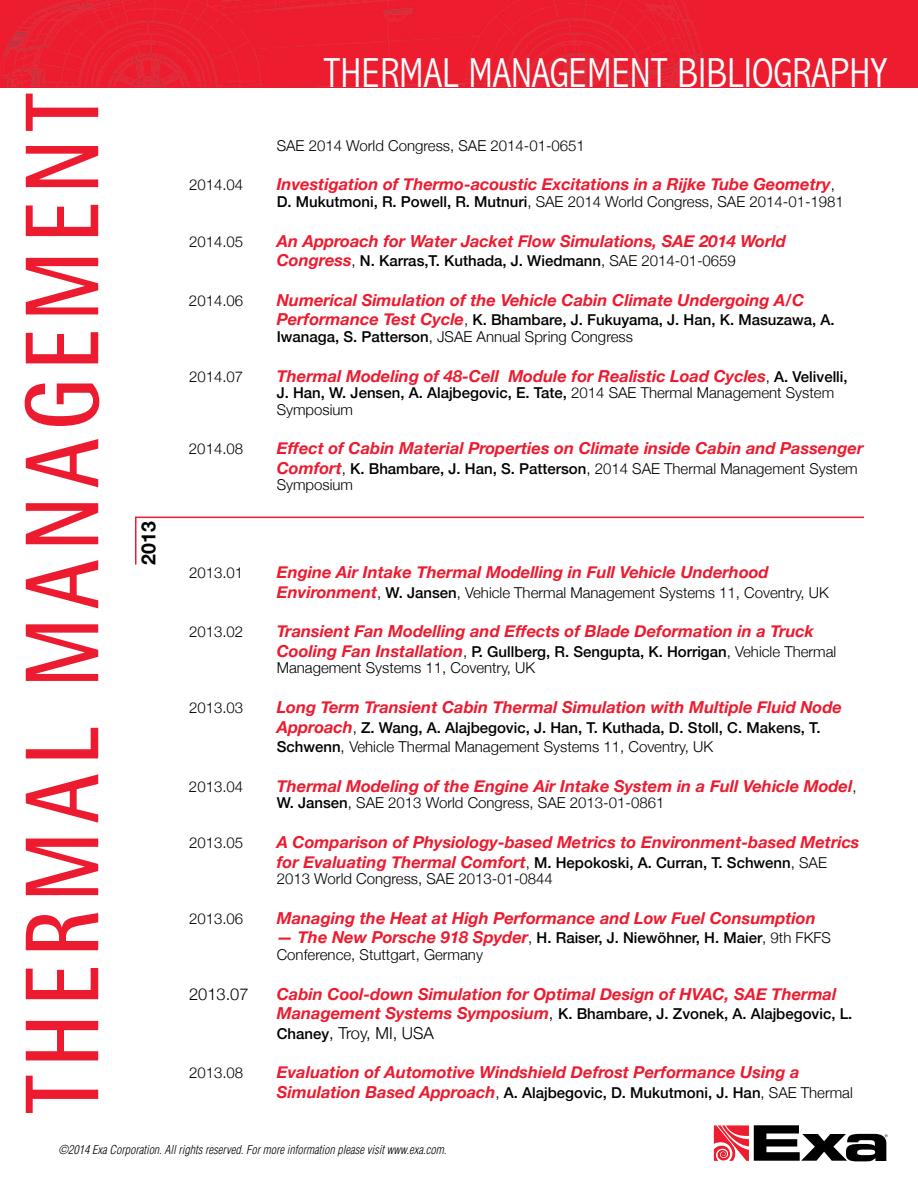
<style>
.page{position:relative;width:918px;height:1188px;background:#fff}
.page>*{position:absolute;margin:0;border:0;box-sizing:border-box;transform-origin:0 0}
.t1{font:700 105px "Rotis Semi Sans";letter-spacing:.1em;color:#ed1b2f;scale:.8 1}
.t2{font:300 condensed 42px "Abadi";color:#fff}
.t3{font:700 19.5px "Helvetica Neue";color:#000}
.t4{font:italic 700 16.5px "Helvetica Neue";color:#ed1b2f}
.t5{font:300 16.5px "Helvetica Neue";color:#000}
.t6{font:300 15px/16.5px "Helvetica Neue";color:#000}
.t7{font:500 15px/16.5px "Helvetica Neue";color:#000}
.t8{font:italic 300 condensed 12px "Helvetica";color:#000}
.s1{font-weight:300;font-style:normal;font-size:15px;color:#000}
.s2{font-weight:500}
.s3{font-weight:700;font-style:italic;font-size:16.5px;color:#ed1b2f}
.s4{font-weight:300}
.s5{font-weight:500;font-style:normal;font-size:15px;color:#000}
.s6{font-weight:300;font-size:16.5px}
.s7{font-weight:500;font-size:15px}
</style>
<div class="page">
<div style="left:0;top:0;width:918px;height:88px;background:#ed1c2e"></div>
<img style="left:1px;top:0;width:702px;height:86px">
<svg style="left:714px;top:1125px;width:174px;height:36px"></svg>
<hr style="left:135px;top:517px;width:729px;height:1px;background:#ed1b2f">
<hr style="left:135px;top:518px;width:2px;height:47px;background:#ed1b2f">
<h2 class="t2" style="left:324px;top:48px;width:566px">THERMAL MANAGEMENT BIBLIOGRAPHY</h2>
<h1 class="t1" style="left:-2px;top:1113px;width:1276px;rotate:-90deg">THERMAL MANAGEMENT</h1>
<p class="t8" style="left:58px;top:1142px;width:389px">©2014 Exa Corporation. All rights reserved. For more information please visit www.exa.com.</p>
<p class="t6" style="left:277px;top:136px;width:310px">SAE 2014 World Congress, SAE 2014-01-0651</p>
<p class="t6" style="left:189px;top:176px;width:56px">2014.04</p>
<p class="t4" style="left:277px;top:172px;width:560px">Investigation of Thermo-acoustic Excitations in a Rijke Tube Geometry<span class="s1">,</span></p>
<p class="t6" style="left:277px;top:192px;width:569px"><span class="s2">D. Mukutmoni, R. Powell, R. Mutnuri</span>, SAE 2014 World Congress, SAE 2014-01-1981</p>
<p class="t6" style="left:189px;top:232px;width:56px">2014.05</p>
<p class="t4" style="left:277px;top:228px;width:511px">An Approach for Water Jacket Flow Simulations, SAE 2014 World</p>
<p class="t7" style="left:277px;top:252px;width:461px"><span class="s3">Congress</span><span class="s4">,</span> N. Karras,T. Kuthada, J. Wiedmann<span class="s4">, SAE 2014-01-0659</span></p>
<p class="t6" style="left:189px;top:291px;width:56px">2014.06</p>
<p class="t4" style="left:277px;top:287px;width:529px">Numerical Simulation of the Vehicle Cabin Climate Undergoing A/C</p>
<p class="t7" style="left:277px;top:311px;width:560px"><span class="s3">Performance Test Cycle</span><span class="s4">,</span> K. Bhambare, J. Fukuyama, J. Han, K. Masuzawa, A.<br>Iwanaga, S. Patterson<span class="s4">, JSAE Annual Spring Congress</span></p>
<p class="t6" style="left:189px;top:367px;width:56px">2014.07</p>
<p class="t4" style="left:277px;top:363px;width:572px">Thermal Modeling of 48-Cell Module for Realistic Load Cycles<span class="s1">,</span> <span class="s5">A. Velivelli,</span></p>
<p class="t6" style="left:277px;top:384px;width:559px"><span class="s2">J. Han, W. Jensen, A. Alajbegovic, E. Tate,</span> 2014 SAE Thermal Management System<br>Symposium</p>
<p class="t6" style="left:189px;top:440px;width:56px">2014.08</p>
<p class="t4" style="left:277px;top:436px;width:588px">Effect of Cabin Material Properties on Climate inside Cabin and Passenger</p>
<p class="t6" style="left:277px;top:459px;width:582px"><span class="s3">Comfort</span>, <span class="s2">K. Bhambare, J. Han, S. Patterson</span>, 2014 SAE Thermal Management System<br>Symposium</p>
<p class="t3" style="left:133px;top:565px;width:45px;rotate:-90deg">2013</p>
<p class="t6" style="left:189px;top:564px;width:56px">2013.01</p>
<p class="t4" style="left:277px;top:559px;width:493px">Engine Air Intake Thermal Modelling in Full Vehicle Underhood</p>
<p class="t6" style="left:277px;top:583px;width:554px"><span class="s3">Environment</span>, <span class="s2">W. Jansen</span>, Vehicle Thermal Management Systems 11, Coventry, UK</p>
<p class="t6" style="left:189px;top:623px;width:56px">2013.02</p>
<p class="t4" style="left:277px;top:619px;width:539px">Transient Fan Modelling and Effects of Blade Deformation in a Truck</p>
<p class="t6" style="left:277px;top:642px;width:561px"><span class="s3">Cooling Fan Installation</span>, <span class="s2">P. Gullberg, R. Sengupta, K. Horrigan</span>, Vehicle Thermal<br>Management Systems 11, Coventry, UK</p>
<p class="t6" style="left:189px;top:699px;width:56px">2013.03</p>
<p class="t4" style="left:277px;top:694px;width:567px">Long Term Transient Cabin Thermal Simulation with Multiple Fluid Node</p>
<p class="t7" style="left:277px;top:717px;width:545px;line-height:19.5px"><span class="s3">Approach</span><span class="s4">,</span> Z. Wang, A. Alajbegovic, J. Han, T. Kuthada, D. Stoll, C. Makens, T.<br>Schwenn<span class="s4">, Vehicle Thermal Management Systems 11, Coventry, UK</span></p>
<p class="t6" style="left:189px;top:777px;width:56px">2013.04</p>
<p class="t4" style="left:277px;top:773px;width:581px">Thermal Modeling of the Engine Air Intake System in a Full Vehicle Model<span class="s1">,</span></p>
<p class="t6" style="left:277px;top:794px;width:389px"><span class="s2">W. Jansen</span>, SAE 2013 World Congress, SAE 2013-01-0861</p>
<p class="t6" style="left:189px;top:834px;width:56px">2013.05</p>
<p class="t4" style="left:277px;top:829px;width:584px">A Comparison of Physiology-based Metrics to Environment-based Metrics</p>
<p class="t6" style="left:277px;top:853px;width:552px"><span class="s3">for Evaluating Thermal Comfort</span>, <span class="s2">M. Hepokoski, A. Curran, T. Schwenn</span>, SAE<br>2013 World Congress, SAE 2013-01-0844</p>
<p class="t6" style="left:189px;top:909px;width:56px">2013.06</p>
<p class="t4" style="left:277px;top:905px;width:541px">Managing the Heat at High Performance and Low Fuel Consumption</p>
<p class="t6" style="left:277px;top:929px;width:556px"><span class="s3">— The New Porsche 918 Spyder</span>, <span class="s2">H. Raiser, J. Niewöhner, H. Maier</span>, 9th FKFS<br>Conference, Stuttgart, Germany</p>
<p class="t5" style="left:189px;top:980px;width:61px">2013.07</p>
<p class="t4" style="left:277px;top:981px;width:561px">Cabin Cool-down Simulation for Optimal Design of HVAC, SAE Thermal</p>
<p class="t7" style="left:277px;top:1005px;width:577px"><span class="s3">Management Systems Symposium</span><span class="s6">,</span> K. Bhambare, J. Zvonek, A. Alajbegovic, L.</p>
<p class="t5" style="left:277px;top:1019px;width:159px"><span class="s7">Chaney</span>, Troy, MI, USA</p>
<p class="t6" style="left:189px;top:1064px;width:56px">2013.08</p>
<p class="t4" style="left:277px;top:1060px;width:524px">Evaluation of Automotive Windshield Defrost Performance Using a</p>
<p class="t7" style="left:277px;top:1084px;width:578px"><span class="s3">Simulation Based Approach</span><span class="s4">,</span> A. Alajbegovic, D. Mukutmoni, J. Han<span class="s4">, SAE Thermal</span></p>
</div>
